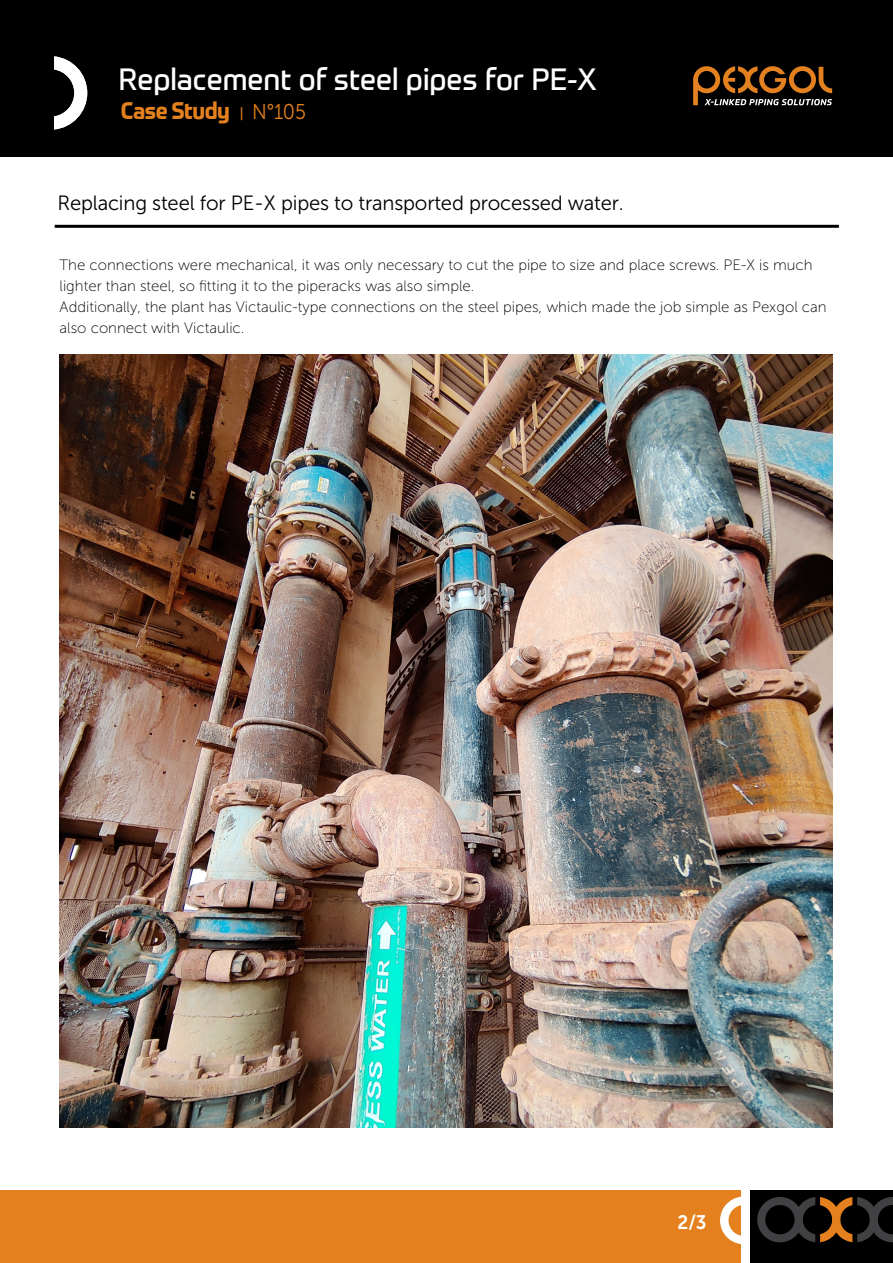
<style>
.page{position:relative;width:893px;height:1263px;background:#fff}
.page>*{position:absolute;margin:0;border:0;box-sizing:border-box;transform-origin:0 0}
.t1{font:30px "Prometo";color:#fff}
.t2{font:700 23.4px "Prometo";letter-spacing:-.02em;color:#e4811e;scale:.92 1}
.t3{font:20.55px "Museo Sans 300";letter-spacing:-.01em;color:#000}
.t4{font:19.5px "Museo Sans 700";color:#fff;scale:.96 1}
.t5{font:15px/21px "Museo Sans 100";color:#000}
.s1{font-family:"Museo Sans 300";font-weight:400;font-size:13.8px}
.s2{font-family:"Museo Sans 300";font-weight:400;font-size:21.3px}
</style>
<div class="page">
<div style="left:0;top:1190px;width:740px;height:73px;background:#e4811e"></div>
<svg style="left:720px;top:1197px;width:21px;height:47px"></svg>
<div style="left:750px;top:1190px;width:143px;height:73px;background:#000"></div>
<svg style="left:757px;top:1197px;width:136px;height:45px"></svg>
<div style="left:0;top:0;width:893px;height:156px;background:#000"></div>
<svg style="left:54px;top:56px;width:33px;height:73px"></svg>
<svg style="left:693px;top:66px;width:139px;height:39px"></svg>
<hr style="left:55px;top:225px;width:784px;height:3px;background:#000">
<img style="left:60px;top:354px;width:772px;height:773px">
<h1 class="t1" style="left:119px;top:61px;width:479px">Replacement of steel pipes for PE-X</h1>
<h2 class="t2" style="left:121px;top:96px;width:203px">Case Study <span class="s1">|</span> <span class="s2">N°105</span></h2>
<h3 class="t3" style="left:58px;top:192px;width:568px">Replacing steel for PE-X pipes to transported processed water.</h3>
<p class="t5" style="left:60px;top:255px;width:769px">The connections were mechanical, it was only necessary to cut the pipe to size and place screws. PE-X is much lighter than steel, so fitting it to the piperacks was also simple.<br>Additionally, the plant has Victaulic-type connections on the steel pipes, which made the job simple as Pexgol can also connect with Victaulic.</p>
<h3 class="t4" style="left:678px;top:1212px;width:32px">2/3</h3>
</div>
